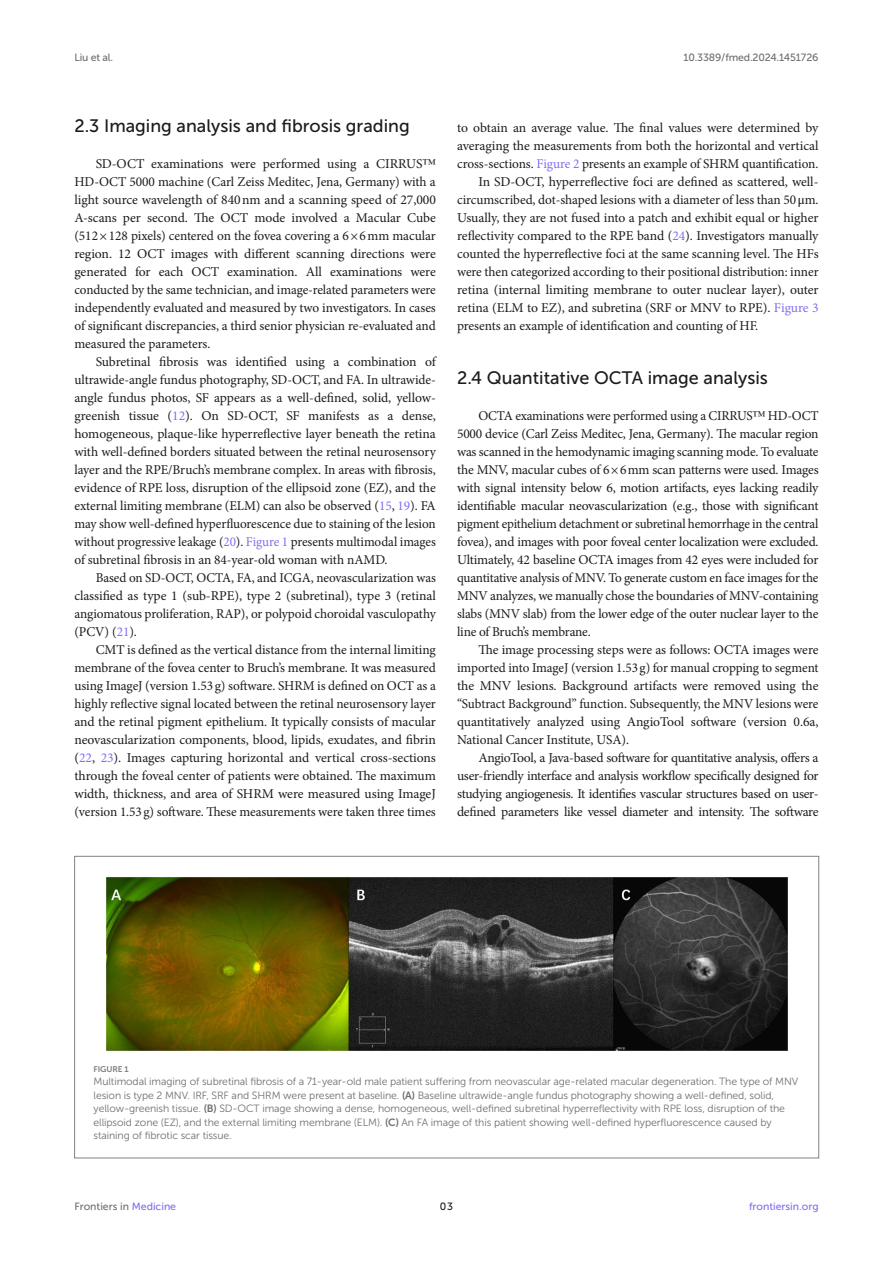
<style>
.page{position:relative;width:893px;height:1263px;background:#fff}
.page>*{position:absolute;margin:0;border:0;box-sizing:border-box;transform-origin:0 0}
.HEAD_2{font:18px "Museo Sans 500";color:#1b1c1b}
.TEXT{font:13.5px/18px "Minion Pro";letter-spacing:-.01em;color:#1b1c1b;text-align:justify}
.FIG_LEG{font:10.5px/13.5px "Museo Sans 300";letter-spacing:-.01em;color:#706f70}
.t1{font:10.5px "Museo Sans 500";letter-spacing:-.015em;color:#706f70}
.t2{font:10.5px "Museo Sans 500";color:#856df0}
.t3{font:10.5px "Museo Sans 500";color:#1b1c1b}
.FIG_HD{font:8.25px "Museo Sans 700";letter-spacing:-.01em;color:#7e7f7f}
.s1{font-family:"STIX"}
.s2{color:#856df0}
.s3{font-family:"STIX General"}
.s4{font-family:"Museo Sans 700"}
</style>
<div class="page">
<img style="left:106px;top:877px;width:682px;height:174px">
<p class="t1" style="left:74px;top:51px;width:40px">Liu et al.</p>
<p class="t1" style="left:683px;top:51px;width:137px">10.3389/fmed.2024.1451726</p>
<p class="HEAD_2" style="left:74px;top:116px;width:337px">2.3 Imaging analysis and fibrosis grading</p>
<p class="TEXT" style="left:74px;top:155px;width:363px;text-indent:21px">SD-OCT examinations were performed using a CIRRUS<span class="s1">™ </span>HD-OCT 5000 machine (Carl Zeiss Meditec, Jena, Germany) with a light source wavelength of 840nm and a scanning speed of 27,000<br>A-scans per second. The OCT mode involved a Macular Cube (512×128 pixels) centered on the fovea covering a 6×6mm macular region. 12 OCT images with different scanning directions were generated for each OCT examination. All examinations were conducted by the same technician, and image-related parameters were independently evaluated and measured by two investigators. In cases of significant discrepancies, a third senior physician re-evaluated and measured the parameters.</p>
<p class="TEXT" style="left:74px;top:353px;width:363px;text-indent:21px">Subretinal fibrosis was identified using a combination of ultrawide-angle fundus photography, SD-OCT, and FA. In ultrawide&shy;angle fundus photos, SF appears as a well-defined, solid, yellow&shy;greenish tissue (<span class="s2">12</span>). On SD-OCT, SF manifests as a dense, homogeneous, plaque-like hyperreflective layer beneath the retina with well-defined borders situated between the retinal neurosensory layer and the RPE/Bruch’s membrane complex. In areas with fibrosis, evidence of RPE loss, disruption of the ellipsoid zone (EZ), and the external limiting membrane (ELM) can also be observed (<span class="s2">15</span>, <span class="s2">19</span>). FA may show well-defined hyperfluorescence due to staining of the lesion without progressive leakage (<span class="s2">20</span>). <span class="s2">Figure 1</span> presents multimodal images of subretinal fibrosis in an 84-year-old woman with nAMD.</p>
<p class="TEXT" style="left:74px;top:569px;width:363px;text-indent:21px">Based on SD-OCT, OCTA, FA, and ICGA, neovascularization was classified as type 1 (sub-RPE), type 2 (subretinal), type 3 (retinal angiomatous proliferation, RAP), or polypoid choroidal vasculopathy (PCV) (<span class="s2">21</span>).</p>
<p class="TEXT" style="left:74px;top:641px;width:363px;text-indent:21px">CMT is defined as the vertical distance from the internal limiting membrane of the fovea center to Bruch’s membrane. It was measured using ImageJ (version 1.53g) software. SHRM is defined on OCT as a highly reflective signal located between the retinal neurosensory layer and the retinal pigment epithelium. It typically consists of macular neovascularization components, blood, lipids, exudates, and fibrin (<span class="s2">22</span>, <span class="s2">23</span>). Images capturing horizontal and vertical cross-sections through the foveal center of patients were obtained. The maximum width, thickness, and area of SHRM were measured using ImageJ (version 1.53g) software. These measurements were taken three times</p>
<p class="TEXT" style="left:457px;top:119px;width:363px">to obtain an average value. The final values were determined by averaging the measurements from both the horizontal and vertical cross-sections. <span class="s2">Figure 2</span> presents an example of SHRM quantification.</p>
<p class="TEXT" style="left:457px;top:173px;width:363px;text-indent:21px">In SD-OCT, hyperreflective foci are defined as scattered, well&shy;circumscribed, dot-shaped lesions with a diameter of less than 50<span class="s3">μ</span>m.<br>Usually, they are not fused into a patch and exhibit equal or higher reflectivity compared to the RPE band (<span class="s2">24</span>). Investigators manually counted the hyperreflective foci at the same scanning level. The HFs were then categorized according to their positional distribution: inner retina (internal limiting membrane to outer nuclear layer), outer retina (ELM to EZ), and subretina (SRF or MNV to RPE). <span class="s2">Figure 3 </span>presents an example of identification and counting of HF.</p>
<p class="HEAD_2" style="left:457px;top:368px;width:312px">2.4 Quantitative OCTA image analysis</p>
<p class="TEXT" style="left:457px;top:407px;width:363px;text-indent:21px">OCTA examinations were performed using a CIRRUS<span class="s1">™</span> HD-OCT 5000 device (Carl Zeiss Meditec, Jena, Germany). The macular region was scanned in the hemodynamic imaging scanning mode. To evaluate the MNV, macular cubes of 6×6mm scan patterns were used. Images with signal intensity below 6, motion artifacts, eyes lacking readily identifiable macular neovascularization (e.g., those with significant pigment epithelium detachment or subretinal hemorrhage in the central fovea), and images with poor foveal center localization were excluded.<br>Ultimately, 42 baseline OCTA images from 42 eyes were included for quantitative analysis of MNV. To generate custom en face images for the MNV analyzes, we manually chose the boundaries of MNV-containing slabs (MNV slab) from the lower edge of the outer nuclear layer to the line of Bruch’s membrane.</p>
<p class="TEXT" style="left:457px;top:641px;width:363px;text-indent:21px">The image processing steps were as follows: OCTA images were imported into ImageJ (version 1.53g) for manual cropping to segment the MNV lesions. Background artifacts were removed using the “Subtract Background” function. Subsequently, the MNV lesions were quantitatively analyzed using AngioTool software (version 0.6a, National Cancer Institute, USA).</p>
<p class="TEXT" style="left:457px;top:749px;width:363px;text-indent:21px">AngioTool, a Java-based software for quantitative analysis, offers a user-friendly interface and analysis workflow specifically designed for studying angiogenesis. It identifies vascular structures based on user&shy;defined parameters like vessel diameter and intensity. The software</p>
<p class="FIG_HD" style="left:94px;top:1064px;width:37px">FIGURE 1</p>
<p class="FIG_LEG" style="left:94px;top:1075px;width:706px">Multimodal imaging of subretinal fibrosis of a 71-year-old male patient suffering from neovascular age-related macular degeneration. The type of MNV lesion is type 2 MNV. IRF, SRF and SHRM were present at baseline. <span class="s4">(A)</span> Baseline ultrawide-angle fundus photography showing a well-defined, solid, yellow-greenish tissue. <span class="s4">(B)</span> SD-OCT image showing a dense, homogeneous, well-defined subretinal hyperreflectivity with RPE loss, disruption of the ellipsoid zone (EZ), and the external limiting membrane (ELM). <span class="s4">(C)</span> An FA image of this patient showing well-defined hyperfluorescence caused by staining of fibrotic scar tissue.</p>
<p class="t1" style="left:74px;top:1200px;width:103px">Frontiers in <span class="s2">Medicine</span></p>
<p class="t3" style="left:440px;top:1200px;width:15px">03</p>
<p class="t2" style="left:749px;top:1200px;width:71px">frontiersin.org</p>
</div>
